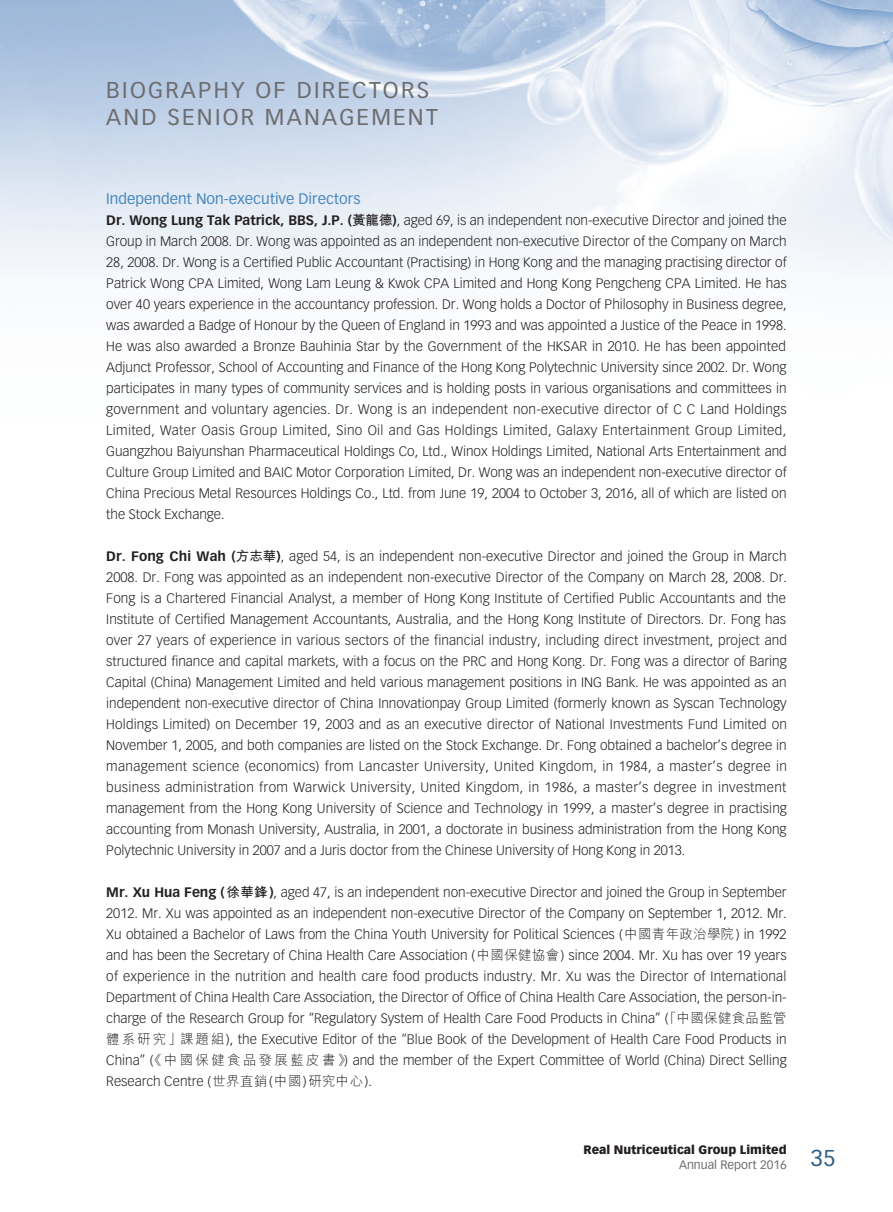
<style>
.page{position:relative;width:893px;height:1212px;background:#fff}
.page>*{position:absolute;margin:0;border:0;box-sizing:border-box;transform-origin:0 0}
.t1{font:22.5px "Vectora LT Std";letter-spacing:.1em;color:#6c6d70}
.t2{font:22.5px "Vectora LT Std";color:#2e5e84}
._02_H2{font:15px "Vectora LT Std";color:#4a89be}
._00_txt{font:300 13.5px/21px "Vectora LT Std";color:#231f20;text-align:justify}
.t3{font:900 12px "Vectora LT Std";color:#231f20}
.t4{font:12px "Vectora LT Std";color:#6c6d70}
.s1{font-weight:700}
.s2{font-family:"M Hei HK";font-weight:700}
.s3{font-family:"M Hei HK"}
</style>
<div class="page">
<img style="left:0;top:0;width:893px;height:276px">
<p class="t1" style="left:106px;top:77px;width:324px">BIOGRAPHY OF DIRECTORS</p>
<p class="t1" style="left:106px;top:104px;width:333px">AND SENIOR MANAGEMENT</p>
<p class="_02_H2" style="left:106px;top:190px;width:256px">Independent Non-executive Directors</p>
<p class="_00_txt" style="left:106px;top:210px;width:682px"><span class="s1">Dr. Wong Lung Tak Patrick, BBS, J.P. (</span><span class="s2">黃龍德</span><span class="s1">)</span>, aged 69, is an independent non-executive Director and joined the Group in March 2008. Dr. Wong was appointed as an independent non-executive Director of the Company on March 28, 2008. Dr. Wong is a Certified Public Accountant (Practising) in Hong Kong and the managing practising director of Patrick Wong CPA Limited, Wong Lam Leung &amp; Kwok CPA Limited and Hong Kong Pengcheng CPA Limited. He has over 40 years experience in the accountancy profession. Dr. Wong holds a Doctor of Philosophy in Business degree, was awarded a Badge of Honour by the Queen of England in 1993 and was appointed a Justice of the Peace in 1998.<br>He was also awarded a Bronze Bauhinia Star by the Government of the HKSAR in 2010. He has been appointed Adjunct Professor, School of Accounting and Finance of the Hong Kong Polytechnic University since 2002. Dr. Wong participates in many types of community services and is holding posts in various organisations and committees in government and voluntary agencies. Dr. Wong is an independent non-executive director of C C Land Holdings Limited, Water Oasis Group Limited, Sino Oil and Gas Holdings Limited, Galaxy Entertainment Group Limited, Guangzhou Baiyunshan Pharmaceutical Holdings Co, Ltd., Winox Holdings Limited, National Arts Entertainment and Culture Group Limited and BAIC Motor Corporation Limited, Dr. Wong was an independent non-executive director of China Precious Metal Resources Holdings Co., Ltd. from June 19, 2004 to October 3, 2016, all of which are listed on the Stock Exchange.</p>
<p class="_00_txt" style="left:106px;top:546px;width:682px"><span class="s1">Dr. Fong Chi Wah (</span><span class="s2">方志華</span><span class="s1">)</span>, aged 54, is an independent non-executive Director and joined the Group in March 2008. Dr. Fong was appointed as an independent non-executive Director of the Company on March 28, 2008. Dr.<br>Fong is a Chartered Financial Analyst, a member of Hong Kong Institute of Certified Public Accountants and the Institute of Certified Management Accountants, Australia, and the Hong Kong Institute of Directors. Dr. Fong has over 27 years of experience in various sectors of the financial industry, including direct investment, project and structured finance and capital markets, with a focus on the PRC and Hong Kong. Dr. Fong was a director of Baring Capital (China) Management Limited and held various management positions in ING Bank. He was appointed as an independent non-executive director of China Innovationpay Group Limited (formerly known as Syscan Technology Holdings Limited) on December 19, 2003 and as an executive director of National Investments Fund Limited on November 1, 2005, and both companies are listed on the Stock Exchange. Dr. Fong obtained a bachelor’s degree in management science (economics) from Lancaster University, United Kingdom, in 1984, a master’s degree in business administration from Warwick University, United Kingdom, in 1986, a master’s degree in investment management from the Hong Kong University of Science and Technology in 1999, a master’s degree in practising accounting from Monash University, Australia, in 2001, a doctorate in business administration from the Hong Kong Polytechnic University in 2007 and a Juris doctor from the Chinese University of Hong Kong in 2013.</p>
<p class="_00_txt" style="left:106px;top:882px;width:682px"><span class="s1">Mr. Xu Hua Feng (</span><span class="s2">徐華鋒</span><span class="s1">)</span>, aged 47, is an independent non-executive Director and joined the Group in September 2012. Mr. Xu was appointed as an independent non-executive Director of the Company on September 1, 2012. Mr.<br>Xu obtained a Bachelor of Laws from the China Youth University for Political Sciences (<span class="s3">中國青年政治學院</span>) in 1992 and has been the Secretary of China Health Care Association (<span class="s3">中國保健協會</span>) since 2004. Mr. Xu has over 19 years of experience in the nutrition and health care food products industry. Mr. Xu was the Director of International Department of China Health Care Association, the Director of Office of China Health Care Association, the person-in&shy;charge of the Research Group for “Regulatory System of Health Care Food Products in China” (<span class="s3">「中國保健食品監管體系研究」課題組</span>), the Executive Editor of the “Blue Book of the Development of Health Care Food Products in China” (<span class="s3">《中國保健食品發展藍皮書》</span>) and the member of the Expert Committee of World (China) Direct Selling Research Centre (<span class="s3">世界直銷</span>(<span class="s3">中國</span>)<span class="s3">研究中心</span>).</p>
<p class="t3" style="left:583px;top:1142px;width:205px">Real Nutriceutical Group Limited</p>
<p class="t4" style="left:679px;top:1157px;width:109px">Annual Report 2016</p>
<h1 class="t2" style="left:811px;top:1145px;width:27px">35</h1>
</div>
